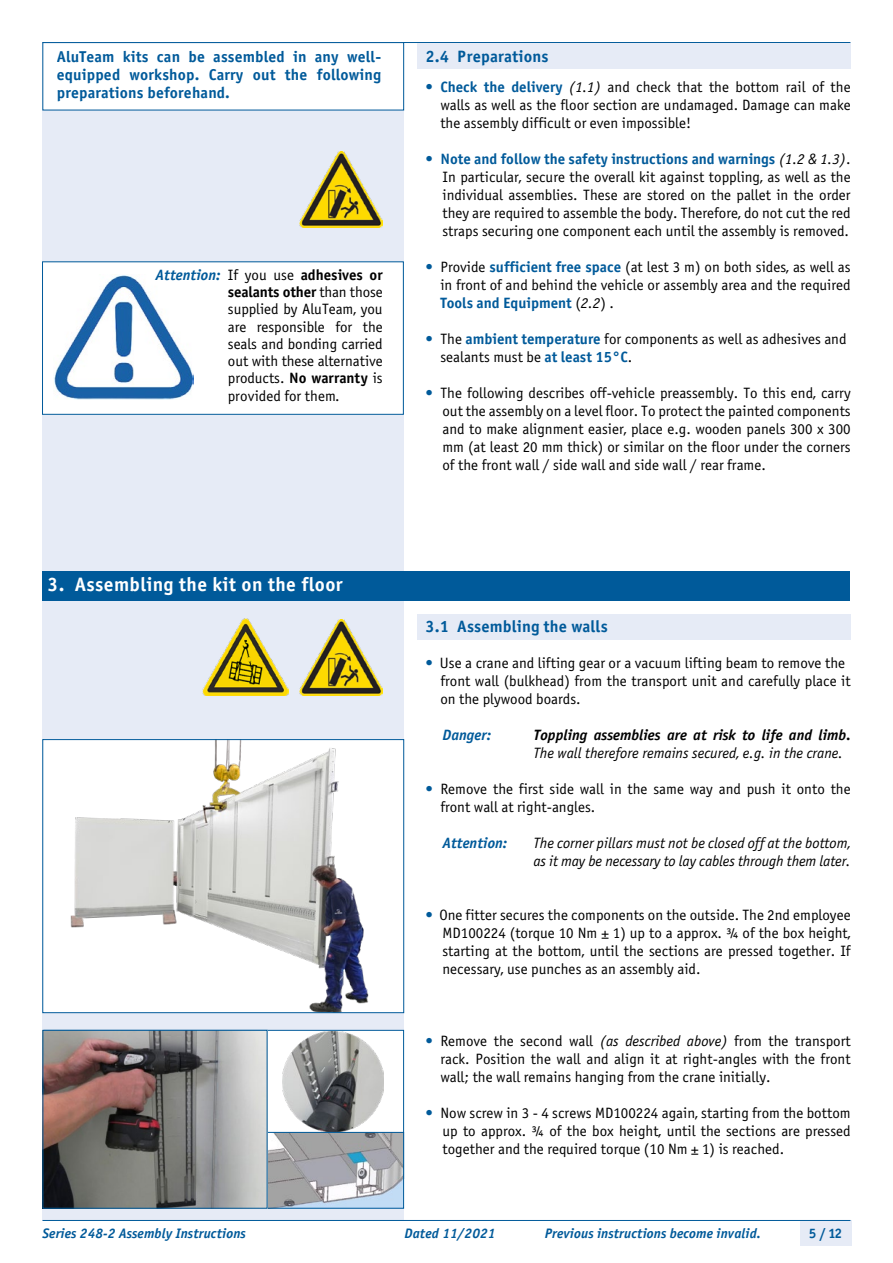
<style>
.page{position:relative;width:893px;height:1263px;background:#fff}
.page>*{position:absolute;margin:0;border:0;box-sizing:border-box;transform-origin:0 0}
.t1{font:19.5px "Officina Sans Bold ITC";letter-spacing:.02em;color:#fff}
.t2{font:16.5px "Officina Sans Bold ITC";letter-spacing:.01em;color:#005a9a}
.t3{font:15.75px/18px "Officina Sans Bold ITC";letter-spacing:.01em;color:#005a9a;text-align:justify}
.t4{font:15px/18px "Officina Sans Book ITC";color:#000;text-align:justify}
.t5{font:italic 15px/18px "Officina Sans Book ITC";color:#000}
.t6{font:15px "Officina Sans Bold ITC";color:#005a9a}
.t7{font:15px/17.2px "Officina Sans Bold ITC";letter-spacing:-.01em;color:#000;text-align:right}
.t8{font:italic 15px "Officina Sans Bold ITC";color:#000}
.t9{font:italic 15px "Officina Sans Bold ITC";color:#005a9a}
.t10{font:italic 13.8px "Officina Sans Bold ITC";letter-spacing:.005em;color:#005a9a}
.t11{font:13.8px "Officina Sans Bold ITC";color:#005a9a}
.s1{font-style:italic;color:#005a9a}
.s2{font-family:"Officina Sans Book ITC"}
.s3{font-family:"Officina Sans Bold ITC"}
.s4{color:#005a9a}
.s5{font-family:"Officina Sans Bold ITC";color:#005a9a}
.s6{font-style:italic}
.s7{font-family:"Officina Sans Book ITC";font-style:italic;color:#000}
.s8{font-family:"Officina Sans Book ITC";color:#000}
</style>
<div class="page">
<div style="left:43px;top:42px;width:361px;height:1178px;background:#e6ebf6"></div>
<div style="left:800px;top:1220px;width:51px;height:26px;background:#e6ebf6"></div>
<hr style="left:43px;top:1220px;width:807px;height:1px;background:#005a9a">
<hr style="left:43px;top:42px;width:807px;height:1px;background:#005a9a">
<div style="left:417px;top:615px;width:434px;height:25px;background:#e6ebf6"></div>
<div style="left:417px;top:44px;width:434px;height:25px;background:#e6ebf6"></div>
<div style="left:43px;top:571px;width:807px;height:30px;background:#005a9a"></div>
<img style="left:300px;top:619px;width:82px;height:76px">
<div style="left:43px;top:739px;width:361px;height:274px;background:#fff"></div>
<img style="left:70px;top:741px;width:299px;height:270px">
<div style="left:42px;top:739px;width:362px;height:274px;border:1px solid #005a9a"></div>
<img style="left:202px;top:619px;width:86px;height:76px">
<svg style="left:44px;top:1030px;width:360px;height:148px;background:#d8e1e7"></svg>
<img style="left:282px;top:1032px;width:102px;height:99px">
<img style="left:267px;top:1134px;width:135px;height:72px">
<div style="left:265px;top:1132px;width:139px;height:76px;border:1px solid #005a9a"></div>
<img style="left:45px;top:1032px;width:220px;height:174px">
<img style="left:300px;top:151px;width:82px;height:76px">
<div style="left:43px;top:42px;width:361px;height:68px;background:#fff;border:1px solid #005a9a"></div>
<div style="left:43px;top:262px;width:360px;height:152px;background:#fff"></div>
<img style="left:54px;top:275px;width:140px;height:125px">
<div style="left:42px;top:261px;width:362px;height:154px;border:1px solid #005a9a"></div>
<p class="t3" style="left:57px;top:48px;width:326px">AluTeam kits can be assembled in any well&shy;equipped workshop. Carry out the following preparations beforehand.</p>
<p class="t7" style="left:156px;top:266px;width:229px"><span class="s1">Attention:</span> <span class="s2">If you use</span> adhesives or sealants other <span class="s2">than those</span></p>
<p class="t4" style="left:228px;top:301px;width:156px;line-height:17.2px">supplied by AluTeam, you are responsible for the seals and bonding carried out with these alternative products. <span class="s3">No warranty</span> is provided for them.</p>
<h1 class="t1" style="left:47px;top:572px;width:297px">3. Assembling the kit on the floor</h1>
<p class="t2" style="left:425px;top:46px;width:125px">2.4 Preparations</p>
<p class="t4" style="left:440px;top:78px;width:412px;text-indent:-15px"><span class="s4">•</span> <span class="s5">Check the delivery</span> <span class="s6">(1.1)</span> and check that the bottom rail of the walls as well as the floor section are undamaged. Damage can make the assembly difficult or even impossible!</p>
<p class="t6" style="left:425px;top:150px;width:427px"><span class="s2">•</span> Note and follow the safety instructions and warnings <span class="s7">(1.2 &amp; 1.3)</span><span class="s8">.</span></p>
<p class="t4" style="left:442px;top:168px;width:410px">In particular, secure the overall kit against toppling, as well as the individual assemblies. These are stored on the pallet in the order they are required to assemble the body. Therefore, do not cut the red straps securing one component each until the assembly is removed.</p>
<p class="t4" style="left:425px;top:258px;width:427px;text-align:right"><span class="s4">•</span> Provide <span class="s5">sufficient free space</span> (at lest 3 m) on both sides, as well as in front of and behind the vehicle or assembly area and the required</p>
<p class="t6" style="left:440px;top:294px;width:175px">Tools and Equipment <span class="s8">(</span><span class="s7">2.2</span><span class="s8">) .</span></p>
<p class="t4" style="left:440px;top:330px;width:408px;text-indent:-15px"><span class="s4">•</span> The <span class="s5">ambient temperature</span> for components as well as adhesives and sealants must be <span class="s5">at least 15°C</span>.</p>
<p class="t4" style="left:442px;top:384px;width:410px;text-indent:-17px"><span class="s4">•</span> The following describes off-vehicle preassembly. To this end, carry out the assembly on a level floor. To protect the painted components and to make alignment easier, place e.g. wooden panels 300 x 300 mm (at least 20 mm thick) or similar on the floor under the corners of the front wall / side wall and side wall / rear frame.</p>
<p class="t2" style="left:425px;top:616px;width:184px">3.1 Assembling the walls</p>
<p class="t4" style="left:440px;top:654px;width:412px;text-align:left;text-indent:-15px"><span class="s4">•</span> Use a crane and lifting gear or a vacuum lifting beam to remove the front wall (bulkhead) from the transport unit and carefully place it on the plywood boards.</p>
<p class="t9" style="left:442px;top:726px;width:50px">Danger:</p>
<p class="t8" style="left:533px;top:726px;width:319px">Toppling assemblies are at risk to life and limb.</p>
<p class="t5" style="left:533px;top:744px;width:311px">The wall therefore remains secured, e.g. in the crane.</p>
<p class="t4" style="left:440px;top:780px;width:412px;text-indent:-15px"><span class="s4">•</span> Remove the first side wall in the same way and push it onto the front wall at right-angles.</p>
<p class="t9" style="left:442px;top:834px;width:66px">Attention:</p>
<p class="t5" style="left:533px;top:834px;width:319px">The corner pillars must not be closed off at the bottom, as it may be necessary to lay cables through them later.</p>
<p class="t4" style="left:442px;top:906px;width:410px;text-indent:-17px"><span class="s4">•</span> One fitter secures the components on the outside. The 2nd employee MD100224 (torque 10 Nm ± 1) up to a approx. ¾ of the box height, starting at the bottom, until the sections are pressed together. If necessary, use punches as an assembly aid.</p>
<p class="t4" style="left:440px;top:1032px;width:412px;text-indent:-15px"><span class="s4">•</span> Remove the second wall <span class="s6">(as described above)</span> from the transport rack. Position the wall and align it at right-angles with the front wall; the wall remains hanging from the crane initially.</p>
<p class="t4" style="left:442px;top:1104px;width:410px;text-indent:-17px"><span class="s4">•</span> Now screw in 3 - 4 screws MD100224 again, starting from the bottom up to approx. ¾ of the box height, until the sections are pressed together and the required torque (10 Nm ± 1) is reached.</p>
<p class="t10" style="left:43px;top:1225px;width:205px">Series 248-2 Assembly Instructions</p>
<p class="t10" style="left:404px;top:1225px;width:92px">Dated 11/2021</p>
<p class="t10" style="left:545px;top:1225px;width:218px">Previous instructions become invalid.</p>
<p class="t11" style="left:809px;top:1225px;width:35px">5 / 12</p>
</div>
